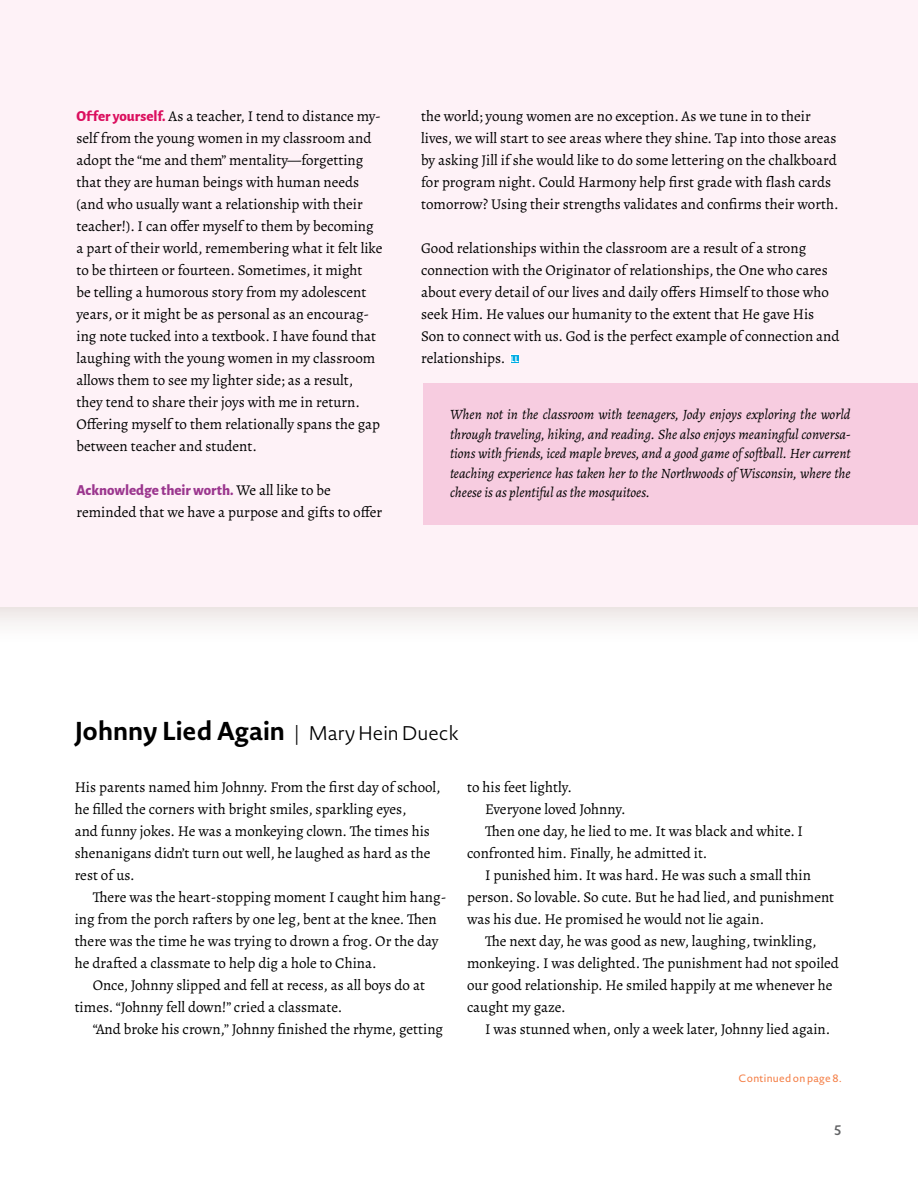
<style>
.page{position:relative;width:918px;height:1188px;background:#fff}
.page>*{position:absolute;margin:0;border:0;box-sizing:border-box;transform-origin:0 0}
.t1{font:700 25.5px "Novel Sans Pro";color:#000}
.t2{font:15px/22px "Alegreya";color:#000}
.t3{font:800 15px "Alegreya Sans";color:#9b368e}
.t4{font:italic 14.25px/19.5px "Alegreya";color:#000;text-align:justify}
.t5{font:600 13.5px "Novel Sans Pro";color:#636466}
.t6{font:10.5px "Novel Sans Pro";letter-spacing:.025em;color:#f47d44}
.s1{font-family:"Alegreya Sans";font-weight:800;color:#db0f5e}
.s2{font-family:"Alegreya";font-weight:400;color:#000}
.s3{font-weight:300;font-size:19.5px}
</style>
<div class="page">
<div style="left:0;top:0;width:918px;height:647px;background:#5e2318;opacity:.25"></div>
<div style="left:0;top:0;width:918px;height:607px;background:#fef2f7"></div>
<div style="left:423px;top:383px;width:495px;height:141px;background:#f7cce0"></div>
<svg style="left:511px;top:355px;width:8px;height:8px"></svg>
<p class="t2" style="left:76px;top:105px;width:308px"><span class="s1">Offer yourself.</span> As a teacher, I tend to distance my&shy;self from the young women in my classroom and adopt the “me and them” mentality—forgetting that they are human beings with human needs (and who usually want a relationship with their teacher!). I can offer myself to them by becoming a part of their world, remembering what it felt like to be thirteen or fourteen. Sometimes, it might<br>be telling a humorous story from my adolescent years, or it might be as personal as an encourag&shy;ing note tucked into a textbook. I have found that laughing with the young women in my classroom allows them to see my lighter side; as a result, they tend to share their joys with me in return.<br>Offering myself to them relationally spans the gap between teacher and student.</p>
<p class="t3" style="left:76px;top:479px;width:256px">Acknowledge their worth. <span class="s2">We all like to be</span></p>
<p class="t2" style="left:76px;top:501px;width:307px">reminded that we have a purpose and gifts to offer</p>
<p class="t2" style="left:421px;top:105px;width:419px">the world; young women are no exception. As we tune in to their lives, we will start to see areas where they shine. Tap into those areas by asking Jill if she would like to do some lettering on the chalkboard for program night. Could Harmony help first grade with flash cards tomorrow? Using their strengths validates and confirms their worth.</p>
<p class="t2" style="left:421px;top:237px;width:420px">Good relationships within the classroom are a result of a strong connection with the Originator of relationships, the One who cares about every detail of our lives and daily offers Himself to those who seek Him. He values our humanity to the extent that He gave His Son to connect with us. God is the perfect example of connection and relationships.</p>
<p class="t4" style="left:450px;top:405px;width:402px">When not in the classroom with teenagers, Jody enjoys exploring the world through traveling, hiking, and reading. She also enjoys meaningful conversa&shy;tions with friends, iced maple breves, and a good game of softball. Her current teaching experience has taken her to the Northwoods of Wisconsin, where the cheese is as plentiful as the mosquitoes.</p>
<h1 class="t1" style="left:75px;top:712px;width:386px">Johnny Lied Again <span class="s3">| Mary Hein Dueck</span></h1>
<p class="t2" style="left:75px;top:776px;width:367px">His parents named him Johnny. From the first day of school, he filled the corners with bright smiles, sparkling eyes,<br>and funny jokes. He was a monkeying clown. The times his shenanigans didn’t turn out well, he laughed as hard as the rest of us.</p>
<p class="t2" style="left:75px;top:886px;width:373px;text-indent:18px">There was the heart-stopping moment I caught him hang&shy;ing from the porch rafters by one leg, bent at the knee. Then there was the time he was trying to drown a frog. Or the day he drafted a classmate to help dig a hole to China.</p>
<p class="t2" style="left:75px;top:974px;width:352px;text-indent:18px">Once, Johnny slipped and fell at recess, as all boys do at times. “Johnny fell down!” cried a classmate.</p>
<p class="t2" style="left:93px;top:1018px;width:352px">“And broke his crown,” Johnny finished the rhyme, getting</p>
<p class="t2" style="left:467px;top:776px;width:106px">to his feet lightly.</p>
<p class="t2" style="left:485px;top:798px;width:142px">Everyone loved Johnny.</p>
<p class="t2" style="left:485px;top:820px;width:319px">Then one day, he lied to me. It was black and white. I</p>
<p class="t2" style="left:467px;top:842px;width:242px">confronted him. Finally, he admitted it.</p>
<p class="t2" style="left:485px;top:864px;width:327px">I punished him. It was hard. He was such a small thin</p>
<p class="t2" style="left:467px;top:886px;width:369px">person. So lovable. So cute. But he had lied, and punishment</p>
<p class="t2" style="left:467px;top:908px;width:299px">was his due. He promised he would not lie again.</p>
<p class="t2" style="left:485px;top:930px;width:333px">The next day, he was good as new, laughing, twinkling,</p>
<p class="t2" style="left:467px;top:952px;width:373px">monkeying. I was delighted. The punishment had not spoiled</p>
<p class="t2" style="left:467px;top:974px;width:367px">our good relationship. He smiled happily at me whenever he</p>
<p class="t2" style="left:467px;top:996px;width:100px">caught my gaze.</p>
<p class="t2" style="left:485px;top:1018px;width:347px">I was stunned when, only a week later, Johnny lied again.</p>
<p class="t6" style="left:739px;top:1071px;width:104px">Continued on page 8.</p>
<p class="t5" style="left:834px;top:1121px;width:9px">5</p>
</div>
